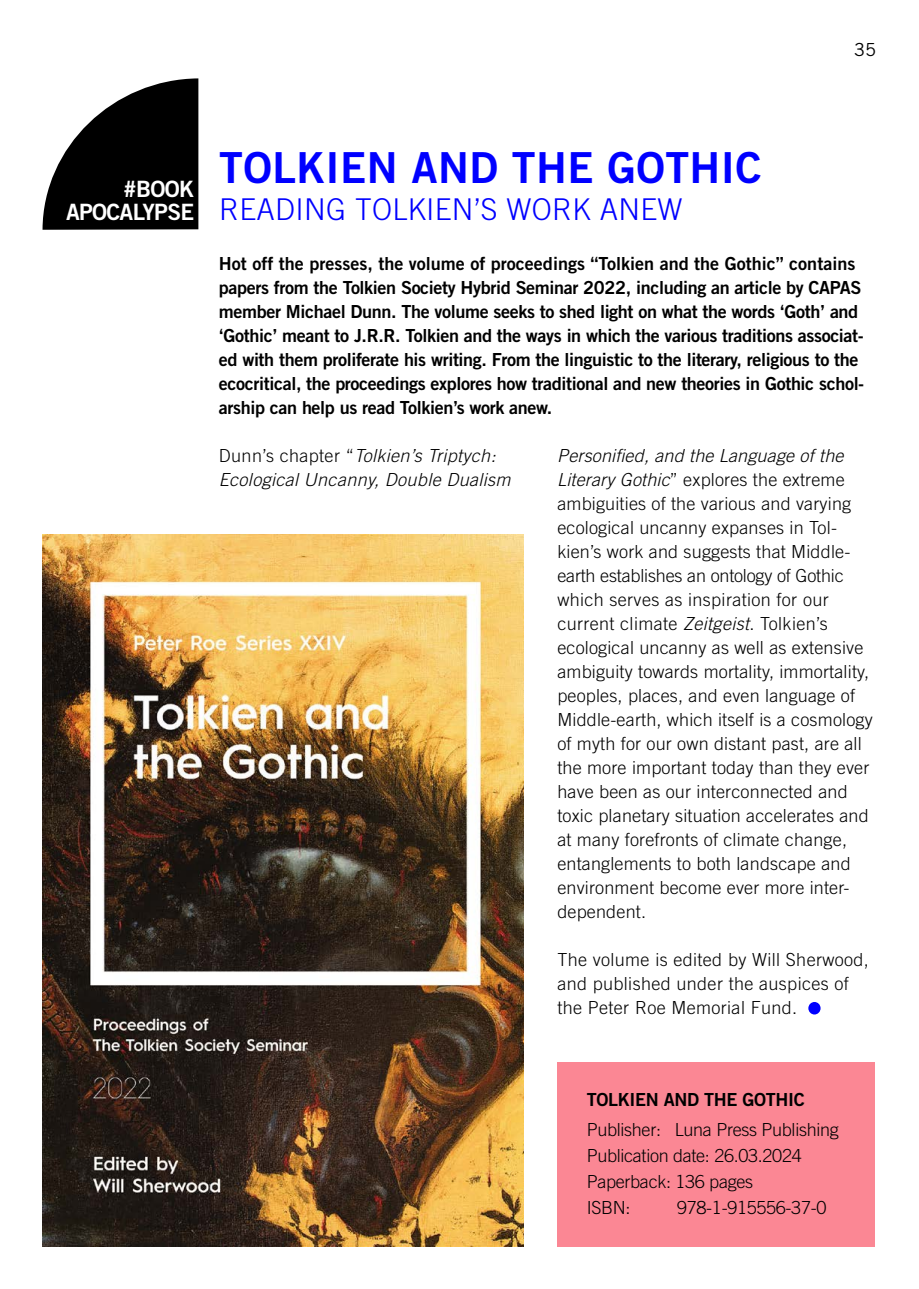
<style>
.page{position:relative;width:919px;height:1289px;background:#fff}
.page>*{position:absolute;margin:0;border:0;box-sizing:border-box;transform-origin:0 0}
.t1{font:42.75px "Trade Gothic LT Std Bd 2";letter-spacing:.01em;color:#00f}
.t2{font:300 30px "Trade Gothic LT Std";letter-spacing:.01em;color:#00f}
.t3{font:22.5px/23.1px "Trade Gothic LT Std Bd 2";letter-spacing:-.03em;color:#fff;text-align:right}
.t4{font:300 18px/24px "Trade Gothic LT Std";letter-spacing:.01em;color:#000}
.t5{font:18px/24px "Trade Gothic LT Std Bd 2";letter-spacing:-.02em;color:#000}
.t6{font:300 18px/25.8px "Trade Gothic LT Std";letter-spacing:-.015em;color:#000}
.t7{font:italic 300 18px/24px "Trade Gothic LT Std";letter-spacing:.02em;color:#000}
.t8{font:18px "Trade Gothic LT Std";color:#000}
.s1{font-style:normal}
.s2{font-style:italic}
</style>
<div class="page">
<img style="left:43px;top:534px;width:480px;height:712px">
<div style="left:808px;top:1001px;width:12px;height:13px;background:#00f;border-radius:50%"></div>
<svg style="left:43px;top:78px;width:156px;height:152px"></svg>
<div style="left:557px;top:1062px;width:317px;height:184px;background:#fb8794"></div>
<p class="t8" style="left:853px;top:39px;width:23px">35</p>
<p class="t3" style="left:66px;top:177px;width:130px">#BOOK<br>APOCALYPSE</p>
<h1 class="t1" style="left:219px;top:141px;width:544px">TOLKIEN AND THE GOTHIC</h1>
<h2 class="t2" style="left:219px;top:192px;width:464px">READING TOLKIEN’S WORK ANEW</h2>
<p class="t5" style="left:219px;top:251px;width:646px">Hot off the presses, the volume of proceedings “Tolkien and the Gothic” contains papers from the Tolkien Society Hybrid Seminar 2022, including an article by CAPAS member Michael Dunn. The volume seeks to shed light on what the words ‘Goth’ and ‘Gothic’ meant to J.R.R. Tolkien and the ways in which the various traditions associat&shy;ed with them proliferate his writing. From the linguistic to the literary, religious to the ecocritical, the proceedings explores how traditional and new theories in Gothic schol&shy;arship can help us read Tolkien’s work anew.</p>
<p class="t7" style="left:219px;top:444px;width:293px"><span class="s1">Dunn’s chapter “</span>Tolkien’s Triptych:<br>Ecological Uncanny, Double Dualism</p>
<p class="t4" style="left:557px;top:443px;width:317px"><span class="s2">Personified, and the Language of the Literary Gothic</span>” explores the extreme ambiguities of the various and varying ecological uncanny expanses in Tol&shy;kien’s work and suggests that Middle&shy;earth establishes an ontology of Gothic which serves as inspiration for our current climate <span class="s2">Zeitgeist</span>. Tolkien’s ecological uncanny as well as extensive ambiguity towards mortality, immortality, peoples, places, and even language of Middle-earth, which itself is a cosmology of myth for our own distant past, are all the more important today than they ever have been as our interconnected and toxic planetary situation accelerates and at many forefronts of climate change, entanglements to both landscape and environment become ever more inter&shy;dependent.</p>
<p class="t4" style="left:557px;top:947px;width:313px">The volume is edited by Will Sherwood, and published under the auspices of the Peter Roe Memorial Fund.</p>
<p class="t5" style="left:586px;top:1087px;width:220px">TOLKIEN AND THE GOTHIC</p>
<p class="t6" style="left:586px;top:1116px;width:253px">Publisher: Luna Press Publishing<br>Publication date: 26.03.2024<br>Paperback: 136 pages<br>ISBN:</p>
<p class="t6" style="left:677px;top:1194px;width:151px">978-1-915556-37-0</p>
</div>
